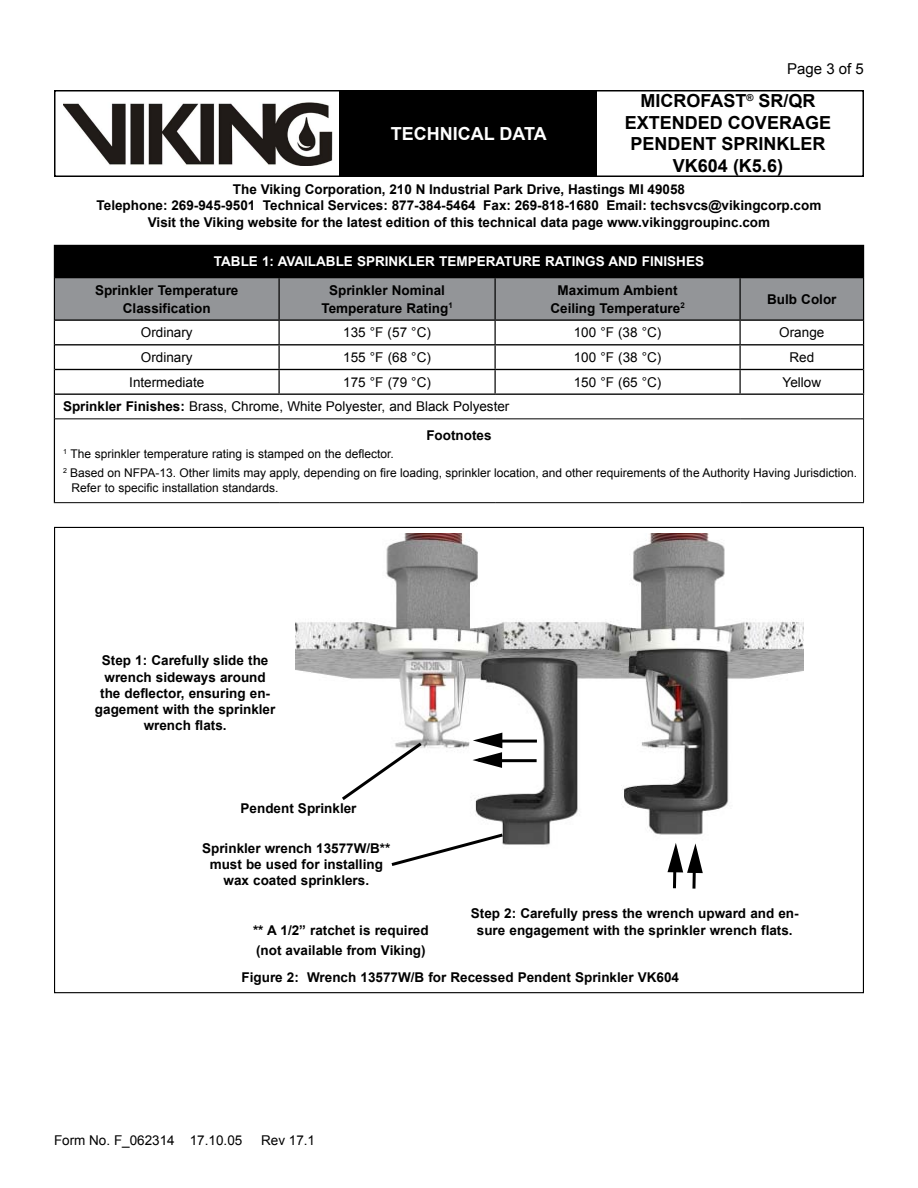
<style>
.page{position:relative;width:918px;height:1188px;background:#fff}
.page>*{position:absolute;margin:0;border:0;box-sizing:border-box;transform-origin:0 0}
.t1{font:700 18px/21.6px "Arial";color:#000;text-align:center}
.t2{font:700 18px "Arial";color:#fff}
.t3{font:15px "Arial";color:#000}
.t4{font:700 13.5px/16.2px "Arial";color:#000;text-align:center}
.t5{font:13.5px/28.3px "Arial";color:#000}
.t6{font:700 13.5px "Arial";color:#fff}
.t7{font:12px/18.3px "Arial";color:#000}
.s1{font-weight:700}
</style>
<div class="page">
<div style="left:54px;top:90px;width:810px;height:87px;border:2px solid #000"></div>
<div style="left:340px;top:91px;width:257px;height:85px;background:#000"></div>
<img style="left:63px;top:102px;width:269px;height:63px">
<div style="left:54px;top:245px;width:810px;height:33px;background:#000"></div>
<hr style="left:54px;top:419px;width:1px;height:83px;background:#000">
<hr style="left:863px;top:419px;width:1px;height:83px;background:#000">
<hr style="left:54px;top:502px;width:225px;height:1px;background:#000">
<hr style="left:279px;top:502px;width:216px;height:1px;background:#000">
<hr style="left:495px;top:502px;width:245px;height:1px;background:#000">
<hr style="left:740px;top:502px;width:124px;height:1px;background:#000">
<svg style="left:54px;top:278px;width:810px;height:141px"></svg>
<img style="left:296px;top:533px;width:507px;height:356px">
<svg style="left:339px;top:740px;width:86px;height:63px"></svg>
<hr style="left:494px;top:740px;width:43px;height:3px;background:#000">
<svg style="left:475px;top:731px;width:29px;height:39px"></svg>
<hr style="left:494px;top:759px;width:43px;height:3px;background:#000">
<svg style="left:666px;top:845px;width:39px;height:30px"></svg>
<hr style="left:673px;top:864px;width:3px;height:24px;background:#000">
<svg style="left:692px;top:865px;width:4px;height:24px"></svg>
<svg style="left:388px;top:831px;width:118px;height:37px"></svg>
<h1 class="t2" style="left:391px;top:121px;width:13px">TEC</h1>
<h1 class="t2" style="left:427px;top:121px;width:25px">HNICAL</h1>
<h1 class="t2" style="left:499px;top:121px;width:13px">DATA</h1>
<p class="t3" style="left:787px;top:59px;width:78px">Page 3 of 5</p>
<h1 class="t1" style="left:625px;top:90px;width:208px">microfast<sup>®</sup> sR/qr extended coverage pendent sprinkler<br>VK604 (K5.6)</h1>
<p class="t4" style="left:97px;top:182px;width:726px">The Viking Corporation, 210 N Industrial Park Drive, Hastings MI 49058<br>Telephone: 269-945-9501 Technical Services: 877-384-5464 Fax: 269-818-1680 Email: techsvcs@vikingcorp.com<br>Visit the Viking website for the latest edition of this technical data page www.vikinggroupinc.com</p>
<p class="t6" style="left:214px;top:253px;width:10px">TABLE</p>
<p class="t6" style="left:262px;top:253px;width:25px">1: AVAILABLE</p>
<p class="t6" style="left:357px;top:253px;width:10px">SPRINKLER</p>
<p class="t6" style="left:439px;top:253px;width:11px">TEMPERAT</p>
<p class="t6" style="left:512px;top:253px;width:42px">URE RATINGS</p>
<p class="t6" style="left:608px;top:253px;width:11px">AND</p>
<p class="t6" style="left:642px;top:253px;width:8px">FINIS</p>
<p class="t6" style="left:676px;top:253px;width:19px">HES</p>
<p class="t4" style="left:95px;top:282px;width:145px;line-height:17.9px">Sprinkler Temperature<br>Classification</p>
<p class="t4" style="left:321px;top:282px;width:133px;line-height:17.9px">Sprinkler Nominal<br>Temperature Rating<sup>1</sup></p>
<p class="t4" style="left:550px;top:282px;width:136px;line-height:17.9px">Maximum Ambient<br>Ceiling Temperature<sup>2</sup></p>
<p class="t4" style="left:767px;top:291px;width:71px">Bulb Color</p>
<p class="t5" style="left:141px;top:319px;width:53px">Ordinary</p>
<p class="t5" style="left:343px;top:319px;width:89px">135 °F (57 °C)</p>
<p class="t5" style="left:574px;top:319px;width:89px">100 °F (38 °C)</p>
<p class="t5" style="left:779px;top:319px;width:47px">Orange</p>
<p class="t5" style="left:141px;top:343px;width:53px">Ordinary</p>
<p class="t5" style="left:343px;top:343px;width:89px">155 °F (68 °C)</p>
<p class="t5" style="left:574px;top:343px;width:89px">100 °F (38 °C)</p>
<p class="t5" style="left:789px;top:343px;width:26px">Red</p>
<p class="t5" style="left:129px;top:368px;width:77px">Intermediate</p>
<p class="t5" style="left:343px;top:368px;width:89px">175 °F (79 °C)</p>
<p class="t5" style="left:574px;top:368px;width:89px">150 °F (65 °C)</p>
<p class="t5" style="left:783px;top:368px;width:40px">Yellow</p>
<p class="t5" style="left:426px;top:393px;width:85px;text-indent:-363px"><span class="s1">Sprinkler Finishes:</span> Brass, Chrome, White Polyester, and Black Polyester<br><span class="s1">Footnotes</span></p>
<p class="t7" style="left:63px;top:445px;width:796px"><sup>1</sup> The sprinkler temperature rating is stamped on the deflector.<br><sup>2</sup> Based on NFPA-13. Other limits may apply, depending on fire loading, sprinkler location, and other requirements of the Authority Having Jurisdiction.</p>
<p class="t7" style="left:72px;top:478px;width:208px">Refer to specific installation standards.</p>
<p class="t4" style="left:95px;top:653px;width:182px">Step 1: Carefully slide the wrench sideways around the deflector, ensuring en&shy;gagement with the sprinkler wrench flats.</p>
<p class="t4" style="left:241px;top:801px;width:118px">Pendent Sprinkler</p>
<p class="t4" style="left:202px;top:841px;width:190px">Sprinkler wrench 13577W/B** must be used for installing wax coated sprinklers.</p>
<p class="t4" style="left:253px;top:921px;width:177px;line-height:19.5px;text-align:left">** A 1/2” ratchet is required (not available from Viking)</p>
<p class="t4" style="left:471px;top:906px;width:329px">Step 2: Carefully press the wrench upward and en&shy;sure engagement with the sprinkler wrench flats.</p>
<p class="t4" style="left:242px;top:969px;width:439px">Figure 2: Wrench 13577W/B for Recessed Pendent Sprinkler VK604</p>
<p class="t5" style="left:54px;top:1126px;width:190px">Form No. F_062314 17.10.05</p>
<p class="t5" style="left:261px;top:1126px;width:56px">Rev 17.1</p>
</div>
